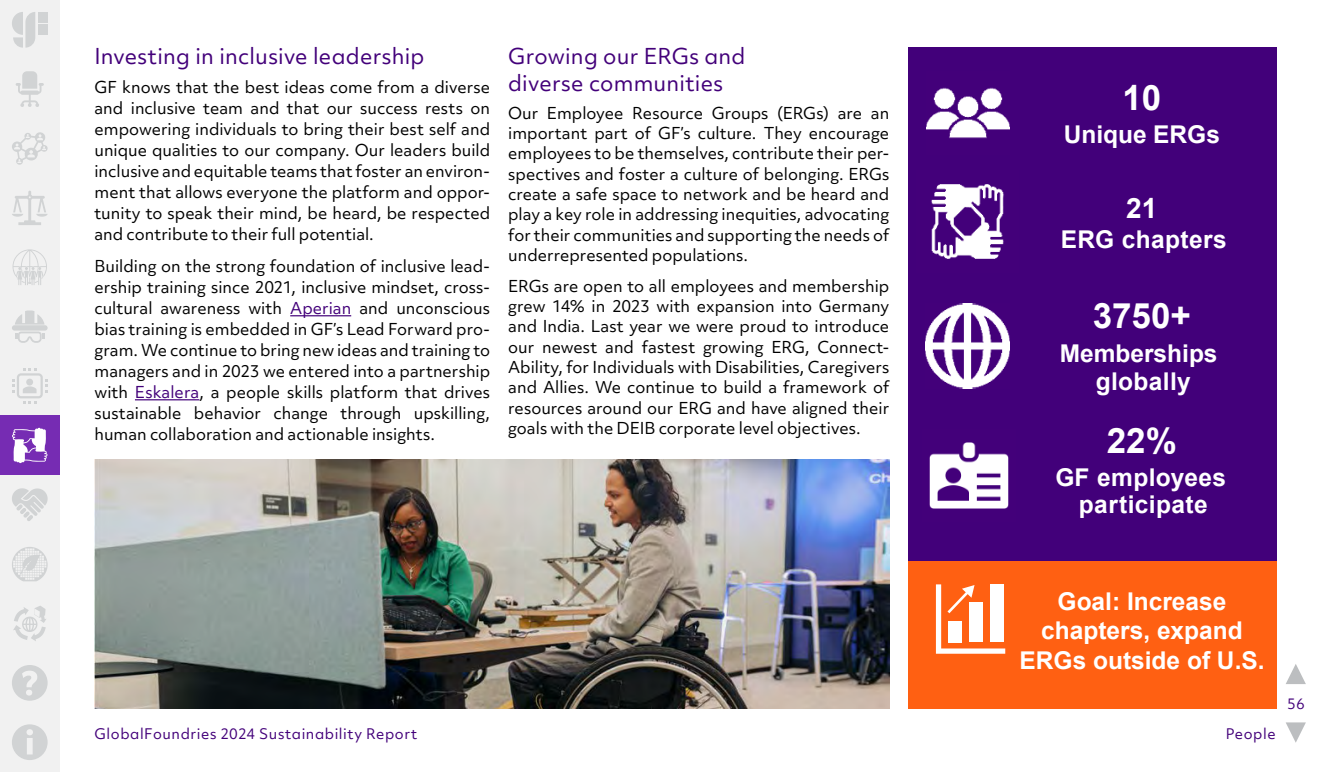
<style>
.page{position:relative;width:1323px;height:772px;background:#fff}
.page>*{position:absolute;margin:0;border:0;box-sizing:border-box;transform-origin:0 0}
.t1{font:700 35px "Arial";color:#fff}
.t2{font:700 28px "Arial";color:#fff}
._23_Deck_12_15{font:700 24.5px/29.4px "Arial";color:#fff;text-align:center}
._23_Deck_Regular{font:21px/26.2px "Objektiv Mk 2";letter-spacing:.01em;color:#43007a}
._23-BODY_9_12{font:15.75px/21px "Objektiv Mk 3";color:#000;text-align:justify}
.O-BODY_9_12{font:14px "Objektiv Mk 2";letter-spacing:.04em;color:#43007a}
.s1{color:#43007a}
</style>
<div class="page">
<svg style="left:1286px;top:722px;width:20px;height:20px"></svg>
<svg style="left:1286px;top:664px;width:20px;height:20px"></svg>
<div style="left:0;top:0;width:60px;height:60px;background:#f1f1f1"></div>
<div style="left:38px;top:25px;width:10px;height:10px;background:#d1d3d4"></div>
<div style="left:38px;top:12px;width:10px;height:10px;background:#d1d3d4"></div>
<svg style="left:12px;top:12px;width:23px;height:36px"></svg>
<div style="left:0;top:59px;width:60px;height:60px;background:#f1f1f1"></div>
<svg style="left:16px;top:71px;width:28px;height:36px"></svg>
<div style="left:0;top:119px;width:60px;height:59px;background:#f1f1f1"></div>
<svg style="left:12px;top:132px;width:36px;height:33px"></svg>
<div style="left:0;top:178px;width:60px;height:60px;background:#f1f1f1"></div>
<svg style="left:12px;top:191px;width:36px;height:34px"></svg>
<div style="left:0;top:297px;width:60px;height:59px;background:#f1f1f1"></div>
<svg style="left:12px;top:310px;width:36px;height:33px"></svg>
<div style="left:0;top:237px;width:60px;height:60px;background:#f1f1f1"></div>
<svg style="left:13px;top:249px;width:34px;height:36px"></svg>
<div style="left:0;top:356px;width:60px;height:60px;background:#f1f1f1"></div>
<svg style="left:12px;top:368px;width:36px;height:36px"></svg>
<div style="left:0;top:475px;width:60px;height:59px;background:#f1f1f1"></div>
<svg style="left:12px;top:488px;width:36px;height:33px"></svg>
<div style="left:0;top:534px;width:60px;height:60px;background:#f1f1f1"></div>
<svg style="left:12px;top:547px;width:36px;height:34px"></svg>
<div style="left:0;top:594px;width:60px;height:59px;background:#f1f1f1"></div>
<svg style="left:13px;top:606px;width:33px;height:35px"></svg>
<div style="left:0;top:653px;width:60px;height:59px;background:#f1f1f1"></div>
<svg style="left:12px;top:665px;width:36px;height:35px"></svg>
<div style="left:0;top:712px;width:60px;height:60px;background:#f1f1f1"></div>
<svg style="left:12px;top:724px;width:36px;height:36px"></svg>
<hr style="left:290px;top:315px;width:61px;height:1px;background:#43007a">
<hr style="left:135px;top:399px;width:64px;height:1px;background:#43007a">
<div style="left:0;top:415px;width:60px;height:60px;background:#762cb3"></div>
<svg style="left:12px;top:427px;width:36px;height:36px"></svg>
<div style="left:908px;top:188px;width:369px;height:521px;background:#ff6012"></div>
<div style="left:908px;top:47px;width:369px;height:513px;background:#42007a"></div>
<img style="left:926px;top:87px;width:83px;height:52px">
<img style="left:925px;top:304px;width:84px;height:84px">
<img style="left:931px;top:184px;width:73px;height:75px">
<img style="left:929px;top:442px;width:80px;height:67px">
<svg style="left:936px;top:584px;width:69px;height:70px"></svg>
<img style="left:94px;top:459px;width:795px;height:250px">
<p class="_23_Deck_Regular" style="left:94px;top:43px;width:331px">Investing in inclusive leadership</p>
<p class="_23-BODY_9_12" style="left:94px;top:77px;width:397px">GF knows that the best ideas come from a diverse and inclusive team and that our success rests on empowering individuals to bring their best self and unique qualities to our company. Our leaders build inclusive and equitable teams that foster an environ&shy;ment that allows everyone the platform and oppor&shy;tunity to speak their mind, be heard, be respected and contribute to their full potential.</p>
<p class="_23-BODY_9_12" style="left:94px;top:255px;width:397px">Building on the strong foundation of inclusive lead&shy;ership training since 2021, inclusive mindset, cross&shy;cultural awareness with <span class="s1">Aperian</span> and unconscious bias training is embedded in GF’s Lead Forward pro&shy;gram. We continue to bring new ideas and training to managers and in 2023 we entered into a partnership with <span class="s1">Eskalera</span>, a people skills platform that drives sustainable behavior change through upskilling, human collaboration and actionable insights.</p>
<p class="_23_Deck_Regular" style="left:508px;top:43px;width:239px">Growing our ERGs and diverse communities</p>
<p class="_23-BODY_9_12" style="left:508px;top:102px;width:383px;line-height:20.3px">Our Employee Resource Groups (ERGs) are an important part of GF’s culture. They encourage employees to be themselves, contribute their per&shy;spectives and foster a culture of belonging. ERGs create a safe space to network and be heard and play a key role in addressing inequities, advocating for their communities and supporting the needs of underrepresented populations.</p>
<p class="_23-BODY_9_12" style="left:508px;top:275px;width:383px;line-height:20.3px">ERGs are open to all employees and membership grew 14% in 2023 with expansion into Germany and India. Last year we were proud to introduce our newest and fastest growing ERG, Connect-Ability, for Individuals with Disabilities, Caregivers and Allies. We continue to build a framework of resources around our ERG and have aligned their goals with the DEIB corporate level objectives.</p>
<p class="O-BODY_9_12" style="left:94px;top:724px;width:324px">GlobalFoundries 2024 Sustainability Report</p>
<h1 class="t1" style="left:1122px;top:74px;width:40px">10</h1>
<h3 class="_23_Deck_12_15" style="left:1064px;top:120px;width:158px">Unique ERGs</h3>
<h2 class="t2" style="left:1126px;top:190px;width:33px">21</h2>
<p class="_23_Deck_12_15" style="left:1061px;top:226px;width:167px">ERG chapters</p>
<h1 class="t1" style="left:1093px;top:293px;width:100px">3750+</h1>
<h3 class="_23_Deck_12_15" style="left:1060px;top:339px;width:159px">Memberships</h3>
<p class="_23_Deck_12_15" style="left:1096px;top:367px;width:96px">globally</p>
<h1 class="t1" style="left:1107px;top:417px;width:72px">22%</h1>
<p class="_23_Deck_12_15" style="left:1055px;top:463px;width:172px">GF employees</p>
<p class="_23_Deck_12_15" style="left:1079px;top:491px;width:130px">participate</p>
<h3 class="_23_Deck_12_15" style="left:1020px;top:587px;width:247px">Goal: Increase chapters, expand<br>ERGs outside of U.S.</h3>
<p class="O-BODY_9_12" style="left:1226px;top:724px;width:51px">People</p>
<p class="O-BODY_9_12" style="left:1287px;top:694px;width:19px">56</p>
</div>
